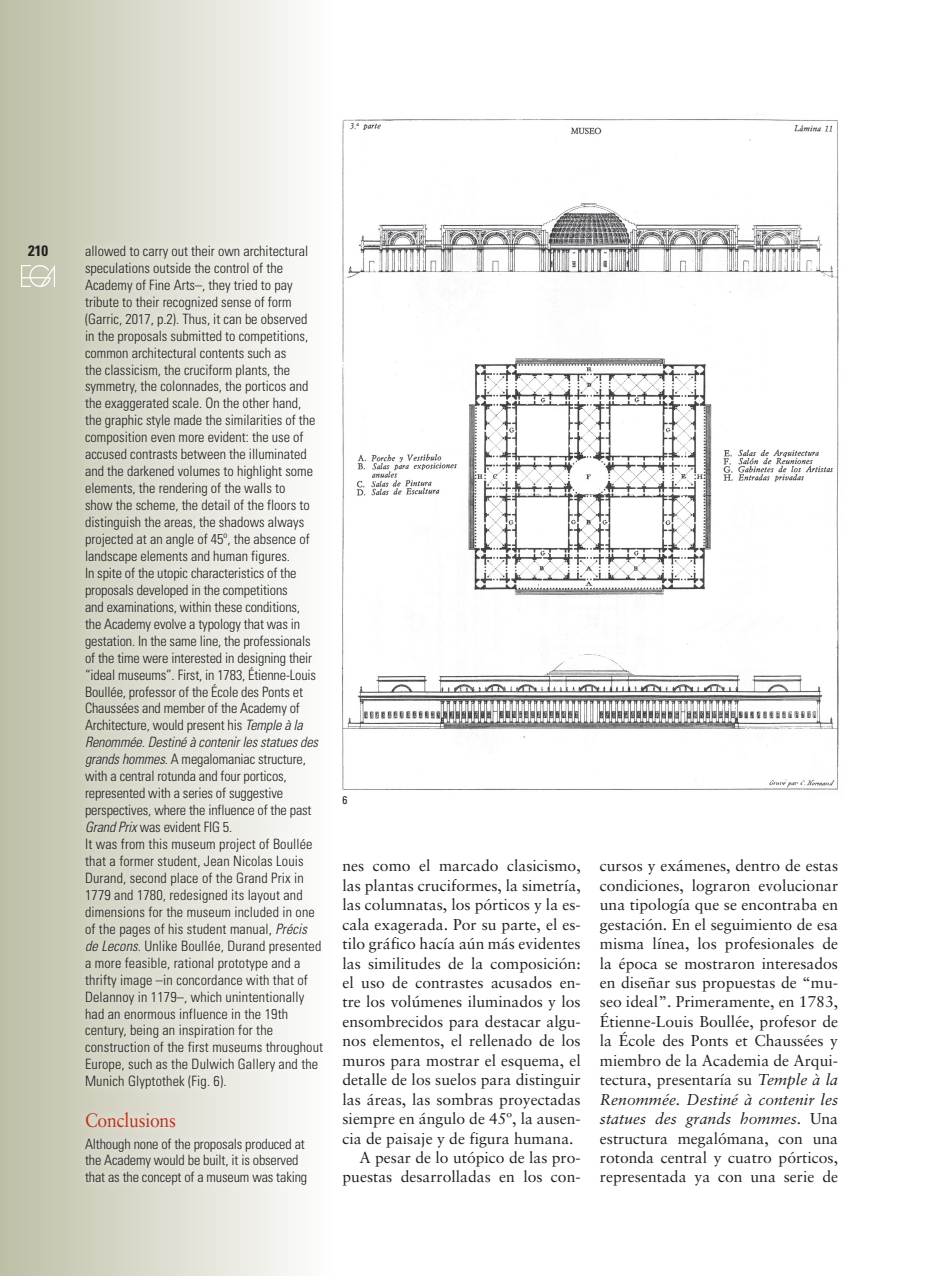
<style>
.page{position:relative;width:936px;height:1276px;background:#fff}
.page>*{position:absolute;margin:0;border:0;box-sizing:border-box;transform-origin:0 0}
.TITULAR_1_INGLES{font:19.5px "Sabon";letter-spacing:-.01em;color:#c02d19;scale:.9 1}
.t1{font:15.75px/19.5px "Sabon";color:#231f20;text-align:justify}
.t2{font:700 condensed 15px "Univers";color:#231f20}
.t3{font:300 condensed 14.25px/17px "Univers";color:#231f20}
.PIES_DE_FOTO_INGLES{font:condensed 11.25px "Univers";color:#231f20}
.s1{font-style:italic}
</style>
<div class="page">
<div style="left:0;top:0;width:332px;height:1276px;background:linear-gradient(to right,#bfbea6,#fefefd)"></div>
<div style="left:75px;top:236px;width:283px;height:978px;background:#fff;opacity:.75"></div>
<img style="left:338px;top:119px;width:502px;height:677px">
<img style="left:22px;top:265px;width:33px;height:21px">
<p class="t2" style="left:28px;top:242px;width:21px">210</p>
<p class="t3" style="left:85px;top:242px;width:232px">allowed to carry out their own architectural speculations outside the control of the Academy of Fine Arts–, they tried to pay tribute to their recognized sense of form (Garric, 2017, p.2). Thus, it can be observed in the proposals submitted to competitions, common architectural contents such as<br>the classicism, the cruciform plants, the symmetry, the colonnades, the porticos and the exaggerated scale. On the other hand, the graphic style made the similarities of the composition even more evident: the use of accused contrasts between the illuminated and the darkened volumes to highlight some elements, the rendering of the walls to show the scheme, the detail of the floors to distinguish the areas, the shadows always projected at an angle of 45º, the absence of landscape elements and human figures.</p>
<p class="t3" style="left:85px;top:564px;width:234px">In spite of the utopic characteristics of the proposals developed in the competitions<br>and examinations, within these conditions, the Academy evolve a typology that was in gestation. In the same line, the professionals of the time were interested in designing their “ideal museums”. First, in 1783, Étienne-Louis Boullée, professor of the École des Ponts et Chaussées and member of the Academy of Architecture, would present his <span class="s1">Temple à la Renommée. Destiné à contenir les statues des grands hommes</span>. A megalomaniac structure, with a central rotunda and four porticos, represented with a series of suggestive perspectives, where the influence of the past <span class="s1">Grand Prix</span> was evident FIG 5.</p>
<p class="t3" style="left:85px;top:835px;width:240px">It was from this museum project of Boullée that a former student, Jean Nicolas Louis Durand, second place of the Grand Prix in 1779 and 1780, redesigned its layout and dimensions for the museum included in one of the pages of his student manual, <span class="s1">Précis de Lecons</span>. Unlike Boullée, Durand presented a more feasible, rational prototype and a thrifty image –in concordance with that of Delannoy in 1179–, which unintentionally had an enormous influence in the 19th century, being an inspiration for the construction of the first museums throughout Europe, such as the Dulwich Gallery and the Munich Glyptothek (Fig. 6).</p>
<p class="TITULAR_1_INGLES" style="left:85px;top:1109px;width:103px">Conclusions</p>
<p class="t3" style="left:85px;top:1135px;width:224px">Although none of the proposals produced at the Academy would be built, it is observed that as the concept of a museum was taking</p>
<p class="PIES_DE_FOTO_INGLES" style="left:342px;top:793px;width:6px">6</p>
<p class="t1" style="left:342px;top:856px;width:240px">nes como el marcado clasicismo, las plantas cruciformes, la simetría, las columnatas, los pórticos y la es&shy;cala exagerada. Por su parte, el es&shy;tilo gráfico hacía aún más evidentes las similitudes de la composición: el uso de contrastes acusados en&shy;tre los volúmenes iluminados y los ensombrecidos para destacar algu&shy;nos elementos, el rellenado de los muros para mostrar el esquema, el detalle de los suelos para distinguir las áreas, las sombras proyectadas siempre en ángulo de 45º, la ausen&shy;cia de paisaje y de figura humana.</p>
<p class="t1" style="left:342px;top:1147px;width:240px;text-align:right">A pesar de lo utópico de las pro&shy;puestas desarrolladas en los con-</p>
<p class="t1" style="left:600px;top:856px;width:240px">cursos y exámenes, dentro de estas condiciones, lograron evolucionar una tipología que se encontraba en gestación. En el seguimiento de esa misma línea, los profesionales de la época se mostraron interesados en diseñar sus propuestas de “mu&shy;seo ideal”. Primeramente, en 1783, Étienne-Louis Boullée, profesor de la École des Ponts et Chaussées y miembro de la Academia de Arqui&shy;tectura, presentaría su <span class="s1">Temple à la Renommée. Destiné à contenir les statues des grands hommes</span>. Una estructura megalómana, con una rotonda central y cuatro pórticos, representada ya con una serie de</p>
</div>
